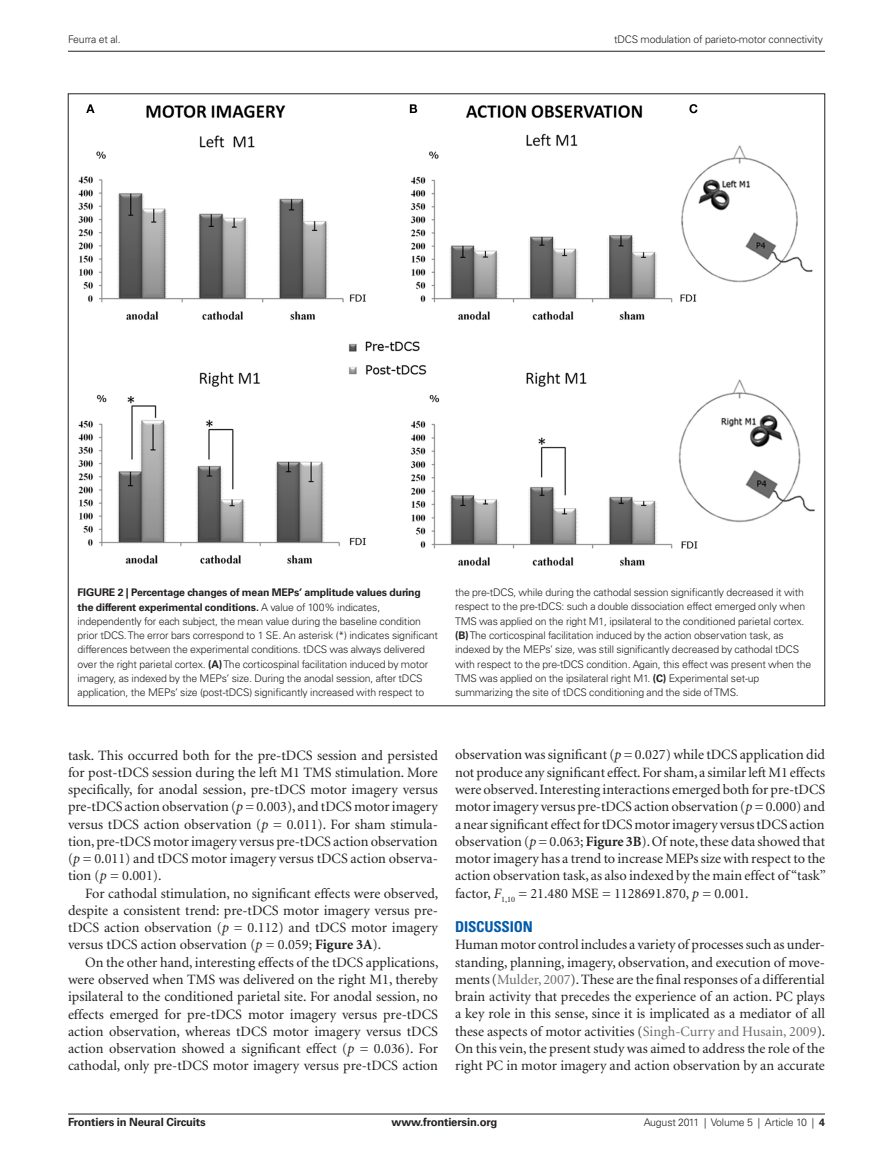
<style>
.page{position:relative;width:893px;height:1170px;background:#fff}
.page>*{position:absolute;margin:0;border:0;box-sizing:border-box;transform-origin:0 0}
.t1{font:700 condensed 15px "Univers";letter-spacing:-.01em;color:#015aaa}
.t2{font:14.25px/17.2px "Minion";color:#231f20;text-align:justify}
.t3{font:700 11.25px "Univers";letter-spacing:-.015em;color:#231f20}
.t4{font:300 10.5px/14.2px "Univers";letter-spacing:-.015em;color:#231f20}
.s1{font-weight:700}
.s2{font-style:italic}
.s3{color:#6c6d70}
</style>
<div class="page">
<img style="left:78px;top:104px;width:737px;height:462px">
<hr style="left:68px;top:51px;width:757px;height:1px;background:#231f20">
<hr style="left:68px;top:1113px;width:757px;height:1px;background:#231f20">
<p class="t4" style="left:68px;top:32px;width:54px">Feurra et al.</p>
<p class="t4" style="left:614px;top:32px;width:211px">tDCS modulation of parieto-motor connectivity</p>
<p class="t4" style="left:78px;top:585px;width:362px"><span class="s1">Figure 2 | Percentage changes of mean MEPs’ amplitude values during the different experimental conditions.</span> A value of 100% indicates, independently for each subject, the mean value during the baseline condition prior tDCS. The error bars correspond to 1 SE. An asterisk (*) indicates significant differences between the experimental conditions. tDCS was always delivered over the right parietal cortex. <span class="s1">(A)</span> The corticospinal facilitation induced by motor imagery, as indexed by the MEPs’ size. During the anodal session, after tDCS application, the MEPs’ size (post-tDCS) significantly increased with respect to</p>
<p class="t4" style="left:455px;top:585px;width:358px">the pre-tDCS, while during the cathodal session significantly decreased it with respect to the pre-tDCS: such a double dissociation effect emerged only when TMS was applied on the right M1, ipsilateral to the conditioned parietal cortex. <span class="s1">(B)</span> The corticospinal facilitation induced by the action observation task, as indexed by the MEPs’ size, was still significantly decreased by cathodal tDCS with respect to the pre-tDCS condition. Again, this effect was present when the TMS was applied on the ipsilateral right M1. <span class="s1">(C)</span> Experimental set-up summarizing the site of tDCS conditioning and the side of TMS.</p>
<p class="t2" style="left:68px;top:746px;width:371px">task. This occurred both for the pre-tDCS session and persisted for post-tDCS session during the left M1 TMS stimulation. More specifically, for anodal session, pre-tDCS motor imagery versus pre-tDCS action observation (<span class="s2">p</span> = 0.003), and tDCS motor imagery versus tDCS action observation (<span class="s2">p</span> = 0.011). For sham stimula&shy;tion, pre-tDCS motor imagery versus pre-tDCS action observation (<span class="s2">p</span> = 0.011) and tDCS motor imagery versus tDCS action observa&shy;tion (<span class="s2">p</span> = 0.001).</p>
<p class="t2" style="left:68px;top:884px;width:372px;text-indent:17px">For cathodal stimulation, no significant effects were observed, despite a consistent trend: pre-tDCS motor imagery versus pre&shy;tDCS action observation (<span class="s2">p</span> = 0.112) and tDCS motor imagery versus tDCS action observation (<span class="s2">p</span> = 0.059; <span class="s1">Figure 3A</span>).</p>
<p class="t2" style="left:68px;top:954px;width:372px;text-indent:17px">On the other hand, interesting effects of the tDCS applications, were observed when TMS was delivered on the right M1, thereby ipsilateral to the conditioned parietal site. For anodal session, no effects emerged for pre-tDCS motor imagery versus pre-tDCS action observation, whereas tDCS motor imagery versus tDCS action observation showed a significant effect (<span class="s2">p</span> = 0.036). For cathodal, only pre-tDCS motor imagery versus pre-tDCS action</p>
<p class="t2" style="left:455px;top:746px;width:372px">observation was significant (<span class="s2">p</span> = 0.027) while tDCS application did not produce any significant effect. For sham, a similar left M1 effects were observed. Interesting interactions emerged both for pre-tDCS motor imagery versus pre-tDCS action observation (<span class="s2">p</span> = 0.000) and a near significant effect for tDCS motor imagery versus tDCS action observation (<span class="s2">p</span>= 0.063; <span class="s1">Figure 3B</span>). Of note, these data showed that motor imagery has a trend to increase MEPs size with respect to the action observation task, as also indexed by the main effect of “task” factor, <span class="s2">F</span><sub>1,10</sub> = 21.480 MSE = 1128691.870, <span class="s2">p</span> = 0.001.</p>
<p class="t1" style="left:455px;top:917px;width:79px">DISCUSSION</p>
<p class="t2" style="left:455px;top:936px;width:372px">Human motor control includes a variety of processes such as under&shy;standing, planning, imagery, observation, and execution of move&shy;ments (<span class="s3">Mulder, 2007</span>). These are the final responses of a differential brain activity that precedes the experience of an action. PC plays a key role in this sense, since it is implicated as a mediator of all these aspects of motor activities (<span class="s3">Singh-Curry and Husain, 2009</span>).<br>On this vein, the present study was aimed to address the role of the right PC in motor imagery and action observation by an accurate</p>
<p class="t3" style="left:68px;top:1115px;width:139px">Frontiers in Neural Circuits</p>
<p class="t3" style="left:392px;top:1115px;width:107px">www.frontiersin.org</p>
<p class="t4" style="left:644px;top:1115px;width:183px">August 2011 | Volume 5 | Article 10 | <span class="s1">4</span></p>
</div>
